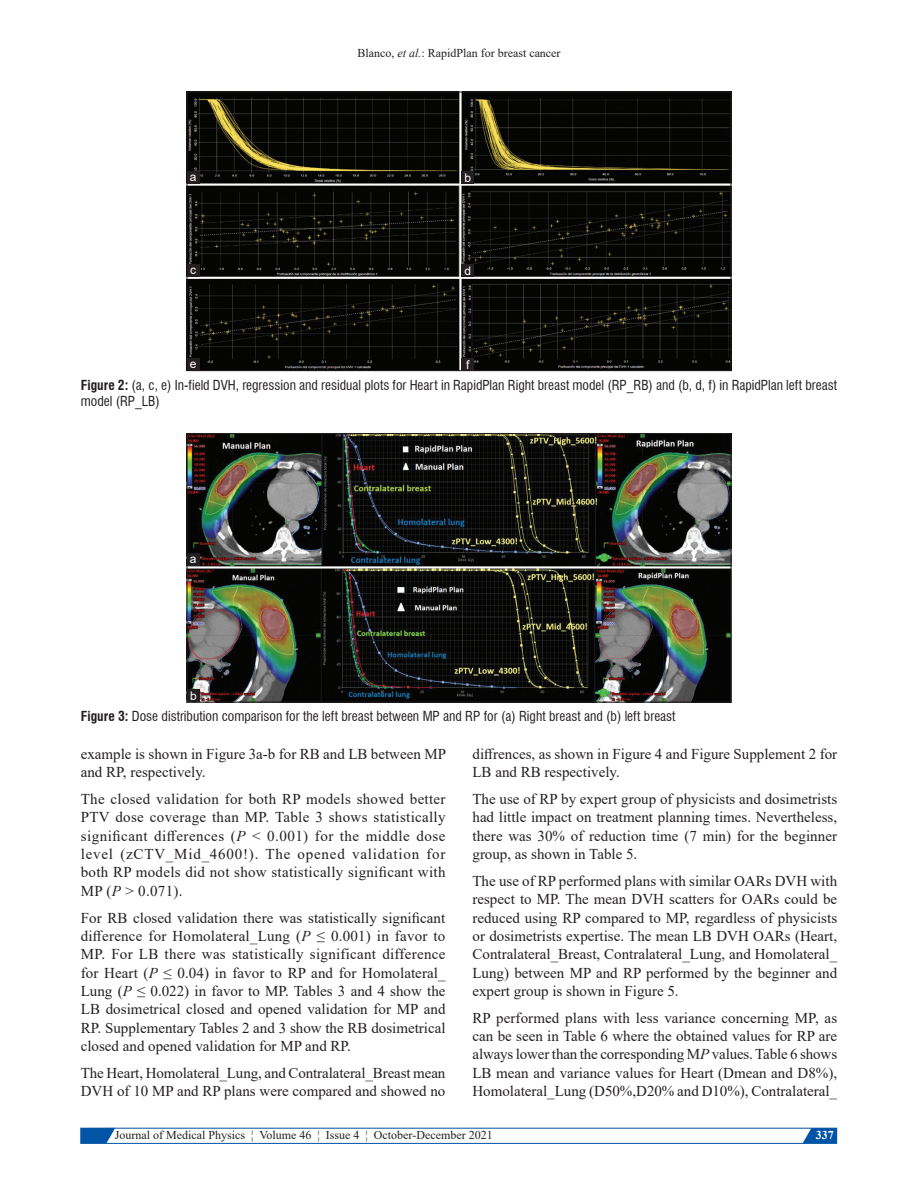
<style>
.page{position:relative;width:918px;height:1188px;background:#fff}
.page>*{position:absolute;margin:0;border:0;box-sizing:border-box;transform-origin:0 0}
.TX{font:15px/18.3px "Times New Roman";color:#231f20;text-align:justify}
.FGC{font:condensed 13.5px/16.2px "Swiss 721 BT";color:#231f20}
.t1{font:12px "Times New Roman";color:#231f20}
.LABEL{font:12px "Arial";color:#fff}
.t2{font:700 12px "Times New Roman";color:#fff}
.s1{font-style:italic}
.s2{font-weight:700}
</style>
<div class="page">
<svg style="left:80px;top:1128px;width:758px;height:16px"></svg>
<img style="left:189px;top:94px;width:540px;height:275px">
<div style="left:187px;top:92px;width:544px;height:279px;border:1px solid #231f20"></div>
<div style="left:461px;top:264px;width:13px;height:13px;background:#231f20"></div>
<div style="left:187px;top:264px;width:13px;height:13px;background:#231f20"></div>
<div style="left:461px;top:171px;width:13px;height:13px;background:#231f20"></div>
<div style="left:461px;top:358px;width:13px;height:13px;background:#231f20"></div>
<div style="left:187px;top:171px;width:13px;height:13px;background:#231f20"></div>
<div style="left:187px;top:358px;width:13px;height:13px;background:#231f20"></div>
<img style="left:189px;top:435px;width:540px;height:265px">
<div style="left:187px;top:433px;width:544px;height:269px;border:1px solid #231f20"></div>
<div style="left:187px;top:689px;width:13px;height:13px;background:#231f20"></div>
<div style="left:187px;top:553px;width:13px;height:13px;background:#231f20"></div>
<p class="LABEL" style="left:190px;top:168px;width:8px">a</p>
<p class="t1" style="left:357px;top:44px;width:205px">Blanco, <span class="s1">et al.</span>: RapidPlan for breast cancer</p>
<p class="LABEL" style="left:464px;top:169px;width:8px">b</p>
<p class="LABEL" style="left:190px;top:261px;width:7px">c</p>
<p class="LABEL" style="left:464px;top:262px;width:8px">d</p>
<p class="LABEL" style="left:190px;top:355px;width:8px">e</p>
<p class="LABEL" style="left:466px;top:356px;width:5px">f</p>
<p class="FGC" style="left:81px;top:377px;width:758px"><span class="s2">Figure 2:</span> (a, c, e) In‑field DVH, regression and residual plots for Heart in RapidPlan Right breast model (RP_RB) and (b, d, f) in RapidPlan left breast model (RP_LB)</p>
<p class="LABEL" style="left:190px;top:551px;width:8px">a</p>
<p class="LABEL" style="left:190px;top:687px;width:8px">b</p>
<p class="FGC" style="left:81px;top:708px;width:596px"><span class="s2">Figure 3:</span> Dose distribution comparison for the left breast between MP and RP for (a) Right breast and (b) left breast</p>
<p class="TX" style="left:81px;top:744px;width:367px">example is shown in Figure 3a‑b for RB and LB between MP and RP, respectively.</p>
<p class="TX" style="left:81px;top:789px;width:366px">The closed validation for both RP models showed better PTV dose coverage than MP. Table 3 shows statistically significant differences (<span class="s1">P</span> &lt; 0.001) for the middle dose level (zCTV_Mid_4600!). The opened validation for both RP models did not show statistically significant with MP (<span class="s1">P</span> &gt; 0.071).</p>
<p class="TX" style="left:81px;top:908px;width:366px">For RB closed validation there was statistically significant difference for Homolateral_Lung (<span class="s1">P</span> ≤ 0.001) in favor to MP. For LB there was statistically significant difference for Heart (<span class="s1">P</span> ≤ 0.04) in favor to RP and for Homolateral_ Lung (<span class="s1">P</span> ≤ 0.022) in favor to MP. Tables 3 and 4 show the LB dosimetrical closed and opened validation for MP and RP. Supplementary Tables 2 and 3 show the RB dosimetrical closed and opened validation for MP and RP.</p>
<p class="TX" style="left:81px;top:1063px;width:366px">The Heart, Homolateral_Lung, and Contralateral_Breast mean<br>DVH of 10 MP and RP plans were compared and showed no</p>
<p class="TX" style="left:472px;top:744px;width:366px">diffrences, as shown in Figure 4 and Figure Supplement 2 for<br>LB and RB respectively.</p>
<p class="TX" style="left:472px;top:789px;width:366px">The use of RP by expert group of physicists and dosimetrists had little impact on treatment planning times. Nevertheless, there was 30% of reduction time (7 min) for the beginner group, as shown in Table 5.</p>
<p class="TX" style="left:472px;top:871px;width:366px">The use of RP performed plans with similar OARs DVH with respect to MP. The mean DVH scatters for OARs could be reduced using RP compared to MP, regardless of physicists or dosimetrists expertise. The mean LB DVH OARs (Heart, Contralateral_Breast, Contralateral_Lung, and Homolateral_ Lung) between MP and RP performed by the beginner and expert group is shown in Figure 5.</p>
<p class="TX" style="left:472px;top:1008px;width:366px">RP performed plans with less variance concerning MP, as can be seen in Table 6 where the obtained values for RP are always lower than the corresponding M<span class="s1">P</span> values. Table 6 shows LB mean and variance values for Heart (Dmean and D8%), Homolateral_Lung (D50%,D20% and D10%), Contralateral_</p>
<p class="t1" style="left:115px;top:1127px;width:379px">Journal of Medical Physics ¦ Volume 46 ¦ Issue 4 ¦ October-December 2021</p>
<p class="t2" style="left:816px;top:1127px;width:19px">337</p>
</div>
